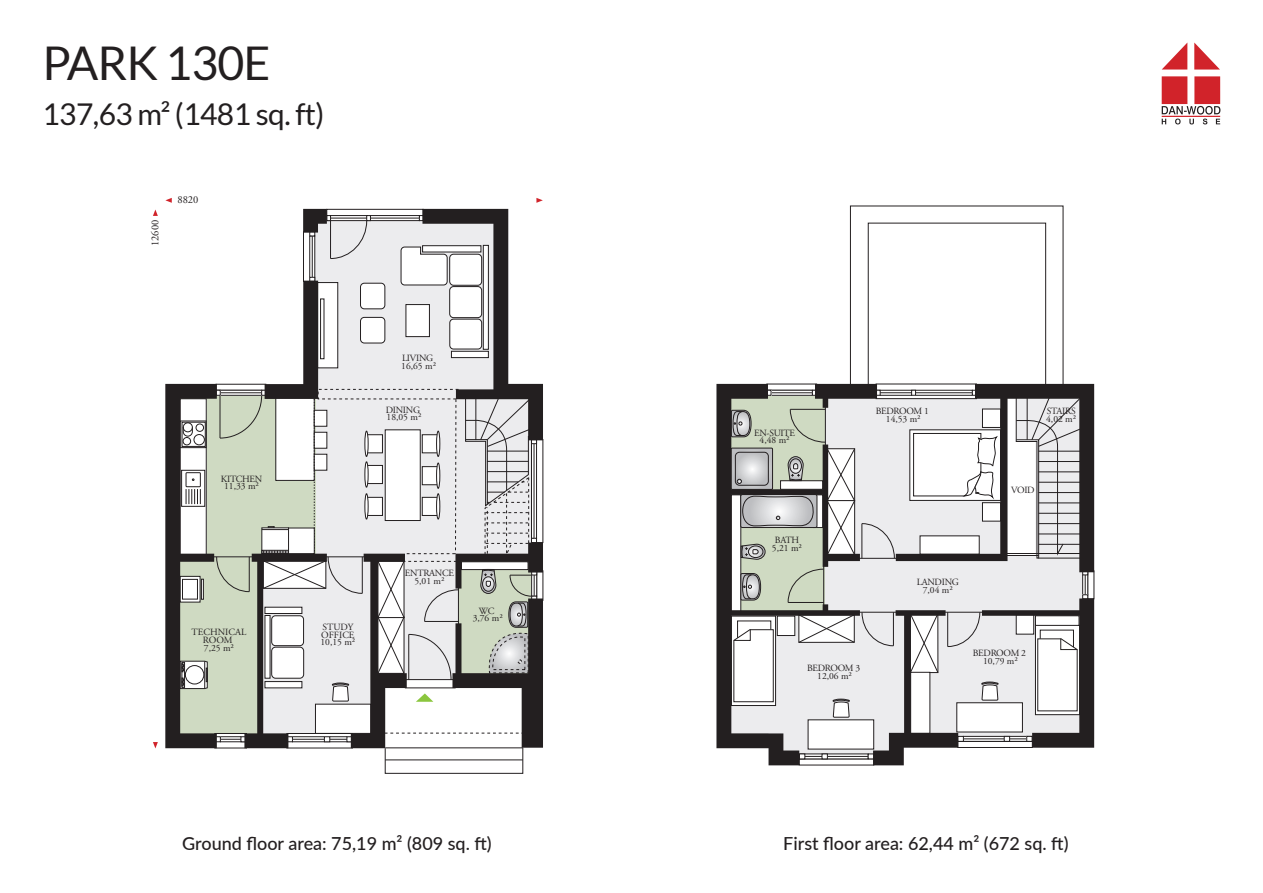
<style>
.page{position:relative;width:1263px;height:893px;background:#fff}
.page>*{position:absolute;margin:0;border:0;box-sizing:border-box;transform-origin:0 0}
.t1{font:46.5px "Lato";letter-spacing:-.02em;color:#231f20}
.t2{font:30px "Lato";letter-spacing:-.02em;color:#231f20}
.t3{font:500 18px "Lato";color:#231f20}
.t4{font:10.65px "Adobe Garamond Pro";color:#231f20}
.t5{font:9.45px/7.8px "Adobe Garamond Pro";letter-spacing:-.03em;color:#231f20;text-align:center}
.t6{font:9.45px/7.8px "Adobe Garamond Pro";color:#231f20;text-align:center}
</style>
<div class="page">
<div style="left:1162px;top:76px;width:25px;height:28px;background:#d1232a"></div>
<div style="left:1194px;top:76px;width:26px;height:28px;background:#d1232a"></div>
<svg style="left:1162px;top:43px;width:25px;height:27px"></svg>
<svg style="left:1194px;top:43px;width:26px;height:27px"></svg>
<svg style="left:1162px;top:106px;width:58px;height:18px"></svg>
<svg style="left:153px;top:210px;width:5px;height:6px"></svg>
<svg style="left:153px;top:742px;width:5px;height:6px"></svg>
<svg style="left:165px;top:198px;width:7px;height:5px"></svg>
<svg style="left:536px;top:198px;width:7px;height:5px"></svg>
<div style="left:850px;top:206px;width:213px;height:180px;border:1px solid #231f20"></div>
<div style="left:868px;top:223px;width:178px;height:172px;border:1px solid #231f20"></div>
<div style="left:716px;top:384px;width:15px;height:365px;background:#231f20"></div>
<svg style="left:731px;top:384px;width:363px;height:381px"></svg>
<svg style="left:165px;top:209px;width:378px;height:565px"></svg>
<h1 class="t1" style="left:43px;top:37px;width:229px">PARK 130E</h1>
<h2 class="t2" style="left:43px;top:97px;width:283px">137,63 m² (1481 sq. ft)</h2>
<p class="t4" style="left:149px;top:246px;width:28px;rotate:-90deg">12600</p>
<p class="t4" style="left:177px;top:194px;width:22px">8820</p>
<p class="t5" style="left:221px;top:475px;width:43px">KITCHEN<br>11,33 m²</p>
<p class="t6" style="left:192px;top:629px;width:56px">TECHNICAL<br>ROOM<br>7,25 m²</p>
<p class="t5" style="left:401px;top:354px;width:36px;text-align:left">LIVING<br>16,65 m²</p>
<p class="t5" style="left:386px;top:406px;width:37px;text-align:left">DINING<br>18,05 m²</p>
<p class="t6" style="left:320px;top:623px;width:36px;text-align:left">STUDY<br>OFFICE<br>10,15 m²</p>
<p class="t5" style="left:405px;top:570px;width:51px">ENTRANCE<br>5,01 m²</p>
<p class="t5" style="left:473px;top:607px;width:32px">WC<br>3,76 m²</p>
<p class="t5" style="left:754px;top:429px;width:42px">EN-SUITE<br>4,48 m²</p>
<p class="t5" style="left:772px;top:537px;width:32px">BATH<br>5,21 m²</p>
<p class="t5" style="left:876px;top:407px;width:55px">BEDROOM 1<br>14,53 m²</p>
<p class="t5" style="left:917px;top:578px;width:44px">LANDING<br>7,04 m²</p>
<p class="t5" style="left:1046px;top:408px;width:32px;text-align:left">STAIRS<br>4,02 m²</p>
<p class="t5" style="left:1011px;top:487px;width:25px">VOID</p>
<p class="t5" style="left:807px;top:665px;width:55px">BEDROOM 3<br>12,06 m²</p>
<p class="t5" style="left:973px;top:649px;width:55px">BEDROOM 2<br>10,79 m²</p>
<h3 class="t3" style="left:182px;top:831px;width:311px">Ground floor area: 75,19 m² (809 sq. ft)</h3>
<h3 class="t3" style="left:783px;top:831px;width:287px">First floor area: 62,44 m² (672 sq. ft)</h3>
</div>
